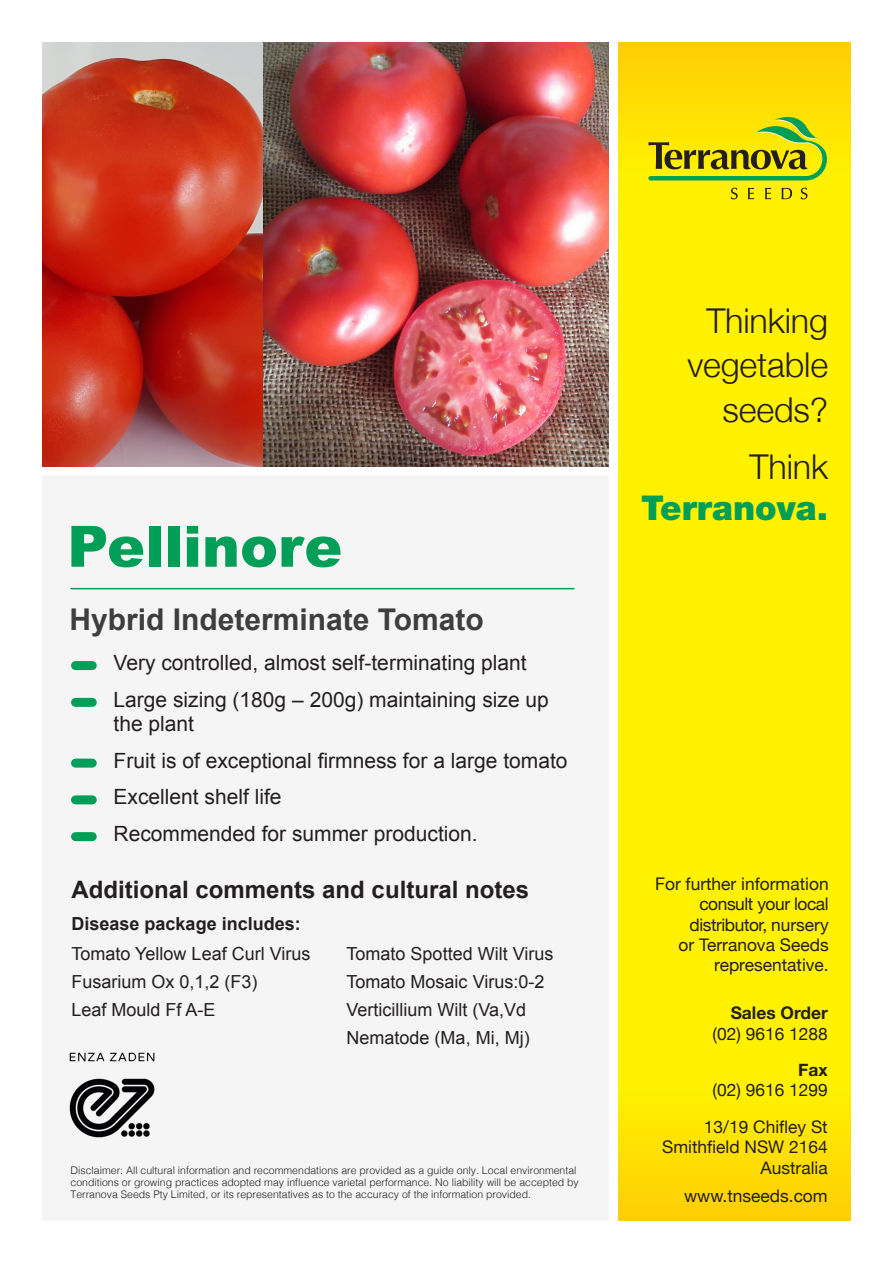
<style>
.page{position:relative;width:893px;height:1263px;background:#fff}
.page>*{position:absolute;margin:0;border:0;box-sizing:border-box;transform-origin:0 0}
.t1{font:900 57px "Arial";color:#009e57}
.t2{font:300 34.2px/44.5px "Helvetica Neue";letter-spacing:-.005em;color:#231f20;text-align:right}
.t3{font:900 34.2px/40.7px "Helvetica Neue LT Pro";color:#009e57;text-align:right}
.t4{font:700 30px "Arial";color:#3e3e3f}
.t5{font:700 24px "Arial";color:#231f20}
.t6{font:21px/24px "Arial";color:#231f20}
.t7{font:18px "Arial";color:#231f20}
.t8{font:700 18px "Arial";color:#231f20}
.t9{font:17.4px/20.2px "Helvetica Neue";color:#231f20;text-align:right}
.t10{font:300 10.5px/12px "Helvetica";color:#231f20}
.s1{font-family:"Helvetica Neue";font-weight:300;color:#231f20}
.s2{font-weight:700}
</style>
<div class="page">
<div style="left:43px;top:475px;width:566px;height:745px;background:#f5f5f6"></div>
<svg style="left:618px;top:42px;width:232px;height:575px;background:#feec00"></svg>
<svg style="left:618px;top:617px;width:232px;height:603px;background:#ffed00"></svg>
<svg style="left:731px;top:188px;width:7px;height:11px"></svg>
<svg style="left:748px;top:188px;width:6px;height:11px"></svg>
<svg style="left:765px;top:188px;width:6px;height:11px"></svg>
<svg style="left:782px;top:188px;width:10px;height:11px"></svg>
<svg style="left:801px;top:188px;width:6px;height:11px"></svg>
<svg style="left:648px;top:117px;width:179px;height:63px;background:#c0c311"></svg>
<hr style="left:71px;top:588px;width:503px;height:1px;background:#009e57">
<div style="left:76px;top:661px;width:16px;height:9px;background:#009e57"></div>
<div style="left:76px;top:698px;width:16px;height:9px;background:#009e57"></div>
<div style="left:76px;top:759px;width:16px;height:9px;background:#009e57"></div>
<div style="left:76px;top:795px;width:16px;height:9px;background:#009e57"></div>
<div style="left:76px;top:832px;width:16px;height:9px;background:#009e57"></div>
<img style="left:43px;top:43px;width:432px;height:424px">
<img style="left:264px;top:42px;width:345px;height:424px">
<img style="left:69px;top:1052px;width:86px;height:86px">
<p class="t1" style="left:67px;top:505px;width:276px">Pellinore</p>
<p class="t4" style="left:69px;top:600px;width:416px">Hybrid Indeterminate Tomato</p>
<p class="t6" style="left:114px;top:651px;width:415px">Very controlled, almost self-terminating plant</p>
<p class="t6" style="left:114px;top:688px;width:437px">Large sizing (180g – 200g) maintaining size up the plant</p>
<p class="t6" style="left:114px;top:748px;width:455px">Fruit is of exceptional firmness for a large tomato</p>
<p class="t6" style="left:114px;top:785px;width:170px">Excellent shelf life</p>
<p class="t6" style="left:114px;top:822px;width:366px">Recommended for summer production.</p>
<p class="t5" style="left:72px;top:874px;width:459px">Additional comments and cultural notes</p>
<p class="t8" style="left:72px;top:912px;width:231px">Disease package includes:</p>
<p class="t7" style="left:72px;top:942px;width:240px">Tomato Yellow Leaf Curl Virus</p>
<p class="t7" style="left:347px;top:942px;width:208px">Tomato Spotted Wilt Virus</p>
<p class="t7" style="left:72px;top:970px;width:188px">Fusarium Ox 0,1,2 (F3)</p>
<p class="t7" style="left:347px;top:970px;width:199px">Tomato Mosaic Virus:0-2</p>
<p class="t7" style="left:72px;top:998px;width:146px">Leaf Mould Ff A-E</p>
<p class="t7" style="left:347px;top:998px;width:181px">Verticillium Wilt (Va,Vd</p>
<p class="t7" style="left:347px;top:1026px;width:185px">Nematode (Ma, Mi, Mj)</p>
<p class="t10" style="left:71px;top:1163px;width:510px">Disclaimer: All cultural information and recommendations are provided as a guide only. Local environmental conditions or growing practices adopted may influence varietal performance. No liability will be accepted by<br>Terranova Seeds Pty Limited, or its representatives as to the accuracy of the information provided.</p>
<p class="t2" style="left:687px;top:296px;width:142px">Thinking vegetable seeds?</p>
<p class="t3" style="left:641px;top:446px;width:188px"><span class="s1">Think<br></span>Terranova.</p>
<p class="t9" style="left:655px;top:875px;width:175px">For further information consult your local distributor, nursery<br>or Terranova Seeds representative.</p>
<p class="t9" style="left:713px;top:1004px;width:117px"><span class="s2">Sales Order </span>(02) 9616 1288</p>
<p class="t9" style="left:713px;top:1061px;width:117px"><span class="s2">Fax<br></span>(02) 9616 1299</p>
<p class="t9" style="left:662px;top:1118px;width:167px">13/19 Chifley St<br>Smithfield NSW 2164<br>Australia</p>
<p class="t9" style="left:684px;top:1187px;width:145px">www.tnseeds.com</p>
</div>
